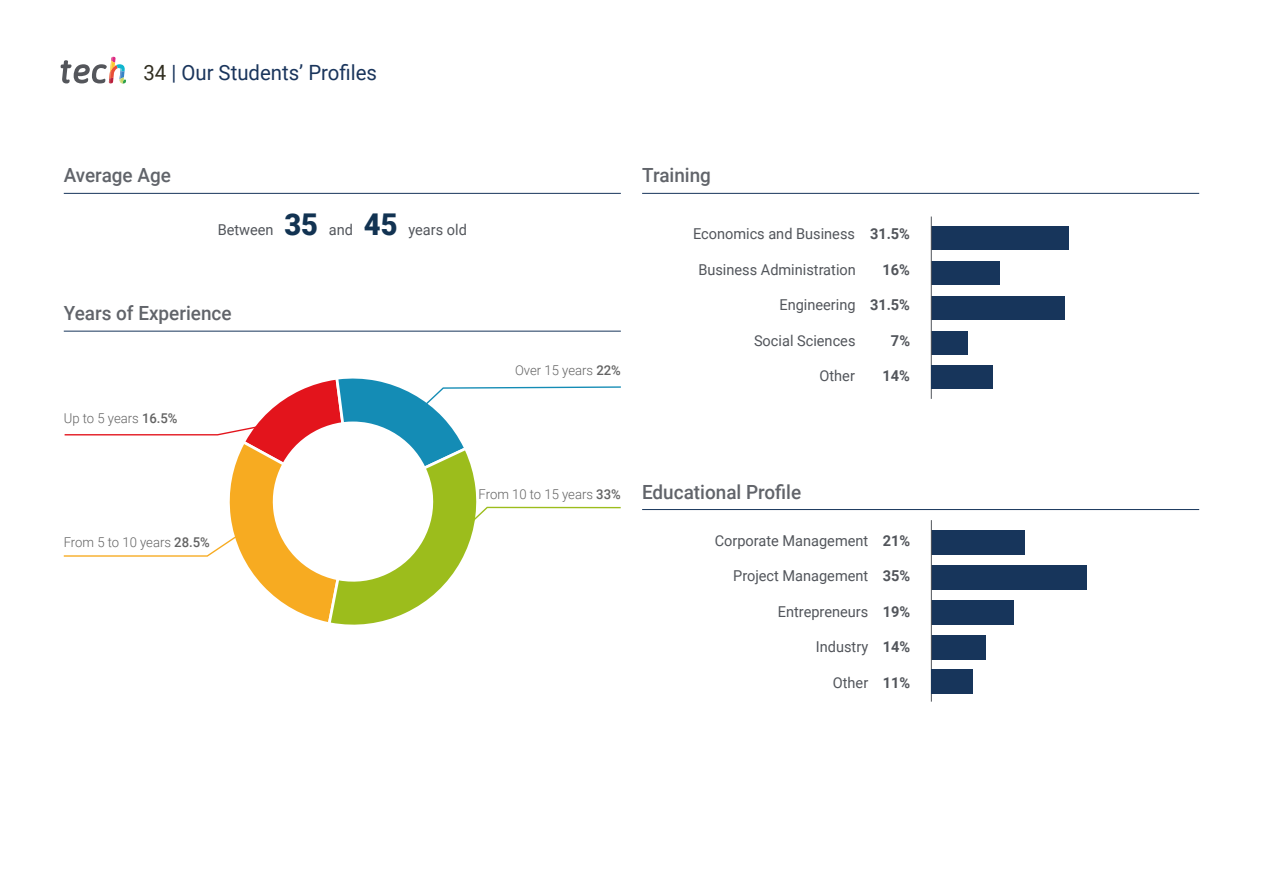
<style>
.page{position:relative;width:1263px;height:893px;background:#fff}
.page>*{position:absolute;margin:0;border:0;box-sizing:border-box;transform-origin:0 0}
.t1{font:21px "Roboto";color:#1a355c}
.t2{font:500 19.5px "Roboto";color:#61646a}
.t3{font:15px "Roboto";color:#52555b}
.t4{font:700 15px "Roboto";color:#52555b}
.t5{font:300 13.5px "Roboto";color:#636363}
.s1{color:#312e20}
.s2{font-weight:900;font-size:30px;color:#123352}
.s3{font-weight:500}
.s4{font-weight:700}
</style>
<div class="page">
<svg style="left:61px;top:57px;width:65px;height:27px"></svg>
<hr style="left:64px;top:193px;width:557px;height:1px;background:#17355b">
<hr style="left:64px;top:331px;width:557px;height:1px;background:#17355b">
<hr style="left:642px;top:509px;width:557px;height:1px;background:#17355b">
<div style="left:931px;top:530px;width:94px;height:25px;background:#17355b"></div>
<div style="left:931px;top:565px;width:155px;height:25px;background:#17355b"></div>
<div style="left:931px;top:600px;width:82px;height:25px;background:#17355b"></div>
<div style="left:931px;top:635px;width:54px;height:25px;background:#17355b"></div>
<hr style="left:931px;top:520px;width:1px;height:182px;background:#52555b">
<hr style="left:642px;top:193px;width:557px;height:1px;background:#17355b">
<div style="left:931px;top:226px;width:138px;height:24px;background:#17355b"></div>
<div style="left:931px;top:261px;width:69px;height:24px;background:#17355b"></div>
<div style="left:931px;top:296px;width:134px;height:24px;background:#17355b"></div>
<div style="left:931px;top:331px;width:37px;height:24px;background:#17355b"></div>
<hr style="left:931px;top:217px;width:1px;height:182px;background:#52555b">
<svg style="left:64px;top:378px;width:557px;height:247px"></svg>
<div style="left:931px;top:365px;width:62px;height:23px;background:#17355b"></div>
<div style="left:931px;top:669px;width:41px;height:25px;background:#17355b"></div>
<h1 class="t1" style="left:144px;top:57px;width:235px"><span class="s1">34</span> | Our Students’ Profiles</h1>
<h2 class="t2" style="left:64px;top:161px;width:109px">Average Age</h2>
<p class="t3" style="left:218px;top:219px;width:251px">Between <span class="s2">35</span> and <span class="s2">45</span> years old</p>
<h2 class="t2" style="left:64px;top:300px;width:169px">Years of Experience</h2>
<p class="t5" style="left:64px;top:409px;width:115px">Up to 5 years <span class="s3">16.5%</span></p>
<p class="t5" style="left:515px;top:361px;width:107px">Over 15 years <span class="s3">22%</span></p>
<h2 class="t2" style="left:642px;top:161px;width:70px">Training</h2>
<p class="t3" style="left:693px;top:224px;width:218px">Economics and Business <span class="s4">31.5%</span></p>
<p class="t3" style="left:698px;top:259px;width:159px">Business Administration</p>
<p class="t4" style="left:882px;top:259px;width:29px">16%</p>
<p class="t3" style="left:779px;top:295px;width:132px">Engineering <span class="s4">31.5%</span></p>
<p class="t3" style="left:754px;top:330px;width:103px">Social Sciences</p>
<p class="t4" style="left:891px;top:330px;width:21px">7%</p>
<p class="t3" style="left:819px;top:366px;width:37px">Other</p>
<p class="t4" style="left:883px;top:366px;width:29px">14%</p>
<p class="t5" style="left:64px;top:532px;width:148px">From 5 to 10 years <span class="s3">28.5%</span></p>
<p class="t5" style="left:479px;top:485px;width:144px">From 10 to 15 years <span class="s3">33%</span></p>
<h2 class="t2" style="left:642px;top:478px;width:161px">Educational Profile</h2>
<p class="t3" style="left:715px;top:530px;width:197px">Corporate Management <span class="s4">21%</span></p>
<p class="t3" style="left:733px;top:566px;width:178px">Project Management <span class="s4">35%</span></p>
<p class="t3" style="left:778px;top:601px;width:134px">Entrepreneurs <span class="s4">19%</span></p>
<p class="t3" style="left:816px;top:637px;width:96px">Industry <span class="s4">14%</span></p>
<p class="t3" style="left:833px;top:672px;width:79px">Other <span class="s4">11%</span></p>
</div>
